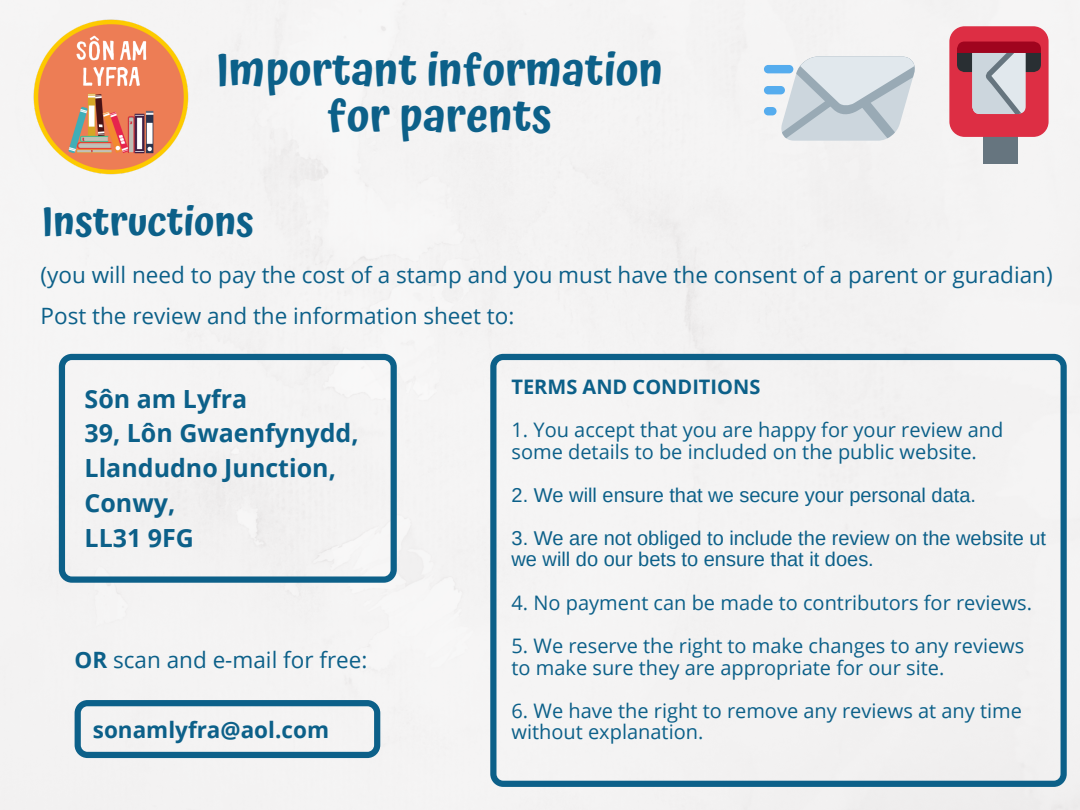
<style>
.page{position:relative;width:1080px;height:810px;background:#f4f3f3}
.page>*{position:absolute;margin:0;border:0;box-sizing:border-box;transform-origin:0 0}
.t1{font:600 45px/45.9px "Atma";color:#0c6089;text-align:center}
.t2{font:600 40px "Atma";color:#0c6089}
.t3{font:700 25px/34.9px "Open Sans";color:#0c6089}
.t4{font:22.5px/41.2px "Open Sans";color:#0c6089}
.t5{font:700 22.5px "Open Sans";color:#0c6089}
.t6{font:20px/21.6px "Open Sans";color:#0c6089}
.t7{font:20px/21.6px "Arimo";color:#0c6089}
.t8{font:700 20px "Open Sans";color:#0c6089}
.s1{font-weight:700}
</style>
<div class="page">
<img style="left:32px;top:19px;width:157px;height:157px">
<div style="left:984px;top:133px;width:34px;height:31px;background:#66757f"></div>
<div style="left:949px;top:26px;width:100px;height:111px;background:#dd2e44;border-radius:15px"></div>
<svg style="left:957px;top:42px;width:84px;height:72px"></svg>
<svg style="left:764px;top:57px;width:151px;height:84px"></svg>
<svg style="left:59px;top:354px;width:338px;height:229px;fill:#f3f2f2"></svg>
<svg style="left:75px;top:700px;width:305px;height:58px"></svg>
<div style="left:490px;top:354px;width:577px;height:433px;background:#f3f2f2"></div>
<h1 class="t1" style="left:216px;top:47px;width:449px">Important information for parents</h1>
<h2 class="t2" style="left:42px;top:198px;width:214px">Instructions</h2>
<p class="t4" style="left:41px;top:254px;width:1014px">(you will need to pay the cost of a stamp and you must have the consent of a parent or guradian)<br>Post the review and the information sheet to:</p>
<p class="t3" style="left:85px;top:380px;width:276px">Sôn am Lyfra<br>39, Lôn Gwaenfynydd,<br>Llandudno Junction,<br>Conwy,<br>LL31 9FG</p>
<p class="t4" style="left:75px;top:638px;width:294px"><span class="s1">OR</span> scan and e-mail for free:</p>
<p class="t5" style="left:93px;top:714px;width:238px">sonamlyfra@aol.com</p>
<p class="t8" style="left:512px;top:373px;width:250px">TERMS AND CONDITIONS</p>
<p class="t6" style="left:512px;top:419px;width:493px">1. You accept that you are happy for your review and some details to be included on the public website.</p>
<p class="t7" style="left:512px;top:484px;width:466px">2. We will ensure that we secure your personal data.</p>
<p class="t7" style="left:512px;top:527px;width:536px">3. We are not obliged to include the review on the website ut we will do our bets to ensure that it does.</p>
<p class="t6" style="left:512px;top:591px;width:522px">4. No payment can be made to contributors for reviews.</p>
<p class="t6" style="left:512px;top:634px;width:514px">5. We reserve the right to make changes to any reviews to make sure they are appropriate for our site.</p>
<p class="t6" style="left:512px;top:699px;width:512px">6. We have the right to remove any reviews at any time without explanation.</p>
</div>
